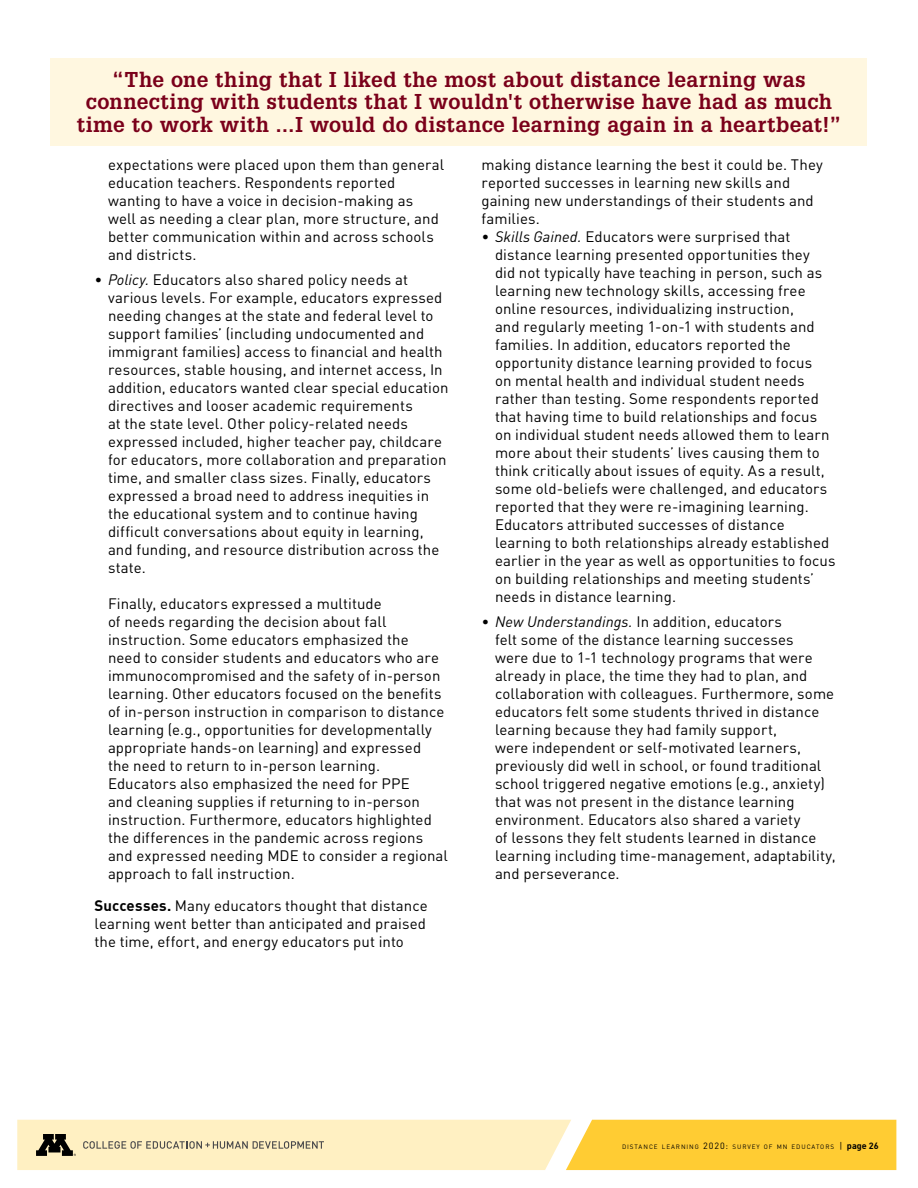
<style>
.page{position:relative;width:918px;height:1188px;background:#fff}
.page>*{position:absolute;margin:0;border:0;box-sizing:border-box;transform-origin:0 0}
.t1{font:700 21px/22.5px "Glypha LT Std";letter-spacing:.02em;color:#7a001a;text-align:center}
.t2{font:15px/18px "DINOT";letter-spacing:.005em;color:#000}
.t3{font:6.3px "DINOT";letter-spacing:.15em;color:#000}
.s1{font-style:italic}
.s2{font-weight:700}
.s3{font-size:9px}
.s4{font-weight:700;font-size:9px}
</style>
<div class="page">
<svg style="left:17px;top:1120px;width:879px;height:50px;background:#f9de8c"></svg>
<div style="left:51px;top:58px;width:816px;height:88px;background:#fff7e0"></div>
<h1 class="t1" style="left:77px;top:67px;width:766px">“The one thing that I liked the most about distance learning was connecting with students that I wouldn't otherwise have had as much time to work with ...I would do distance learning again in a heartbeat!”</h1>
<p class="t2" style="left:108px;top:155px;width:338px">expectations were placed upon them than general education teachers. Respondents reported wanting to have a voice in decision-making as well as needing a clear plan, more structure, and better communication within and across schools and districts.</p>
<p class="t2" style="left:108px;top:270px;width:342px;text-indent:-14px"><span class="s1">• Policy.</span> Educators also shared policy needs at various levels. For example, educators expressed needing changes at the state and federal level to support families’ (including undocumented and immigrant families) access to financial and health resources, stable housing, and internet access, In addition, educators wanted clear special education directives and looser academic requirements<br>at the state level. Other policy-related needs expressed included, higher teacher pay, childcare for educators, more collaboration and preparation time, and smaller class sizes. Finally, educators expressed a broad need to address inequities in the educational system and to continue having difficult conversations about equity in learning, and funding, and resource distribution across the state.</p>
<p class="t2" style="left:108px;top:594px;width:342px">Finally, educators expressed a multitude<br>of needs regarding the decision about fall instruction. Some educators emphasized the<br>need to consider students and educators who are immunocompromised and the safety of in-person learning. Other educators focused on the benefits of in-person instruction in comparison to distance learning (e.g., opportunities for developmentally appropriate hands-on learning) and expressed<br>the need to return to in-person learning.<br>Educators also emphasized the need for PPE<br>and cleaning supplies if returning to in-person instruction. Furthermore, educators highlighted the differences in the pandemic across regions and expressed needing MDE to consider a regional approach to fall instruction.</p>
<p class="t2" style="left:94px;top:896px;width:335px;text-align:justify"><span class="s2">Successes.</span> Many educators thought that distance learning went better than anticipated and praised the time, effort, and energy educators put into</p>
<p class="t2" style="left:482px;top:155px;width:343px">making distance learning the best it could be. They reported successes in learning new skills and gaining new understandings of their students and families.</p>
<p class="t2" style="left:495px;top:227px;width:342px;text-indent:-14px"><span class="s1">• Skills Gained.</span> Educators were surprised that distance learning presented opportunities they<br>did not typically have teaching in person, such as learning new technology skills, accessing free online resources, individualizing instruction,<br>and regularly meeting 1-on-1 with students and families. In addition, educators reported the opportunity distance learning provided to focus<br>on mental health and individual student needs rather than testing. Some respondents reported that having time to build relationships and focus on individual student needs allowed them to learn more about their students’ lives causing them to think critically about issues of equity. As a result, some old-beliefs were challenged, and educators reported that they were re-imagining learning.<br>Educators attributed successes of distance learning to both relationships already established earlier in the year as well as opportunities to focus on building relationships and meeting students’ needs in distance learning.</p>
<p class="t2" style="left:495px;top:612px;width:342px;text-indent:-14px"><span class="s1">• New Understandings.</span> In addition, educators<br>felt some of the distance learning successes<br>were due to 1-1 technology programs that were already in place, the time they had to plan, and collaboration with colleagues. Furthermore, some educators felt some students thrived in distance learning because they had family support,<br>were independent or self-motivated learners, previously did well in school, or found traditional school triggered negative emotions (e.g., anxiety) that was not present in the distance learning environment. Educators also shared a variety<br>of lessons they felt students learned in distance learning including time-management, adaptability, and perseverance.</p>
<p class="t3" style="left:622px;top:1142px;width:258px">DISTANCE LEARNING <span class="s3">2020:</span> SURVEY OF MN EDUCATORS <span class="s3">|</span> <span class="s4">page 26</span></p>
</div>
